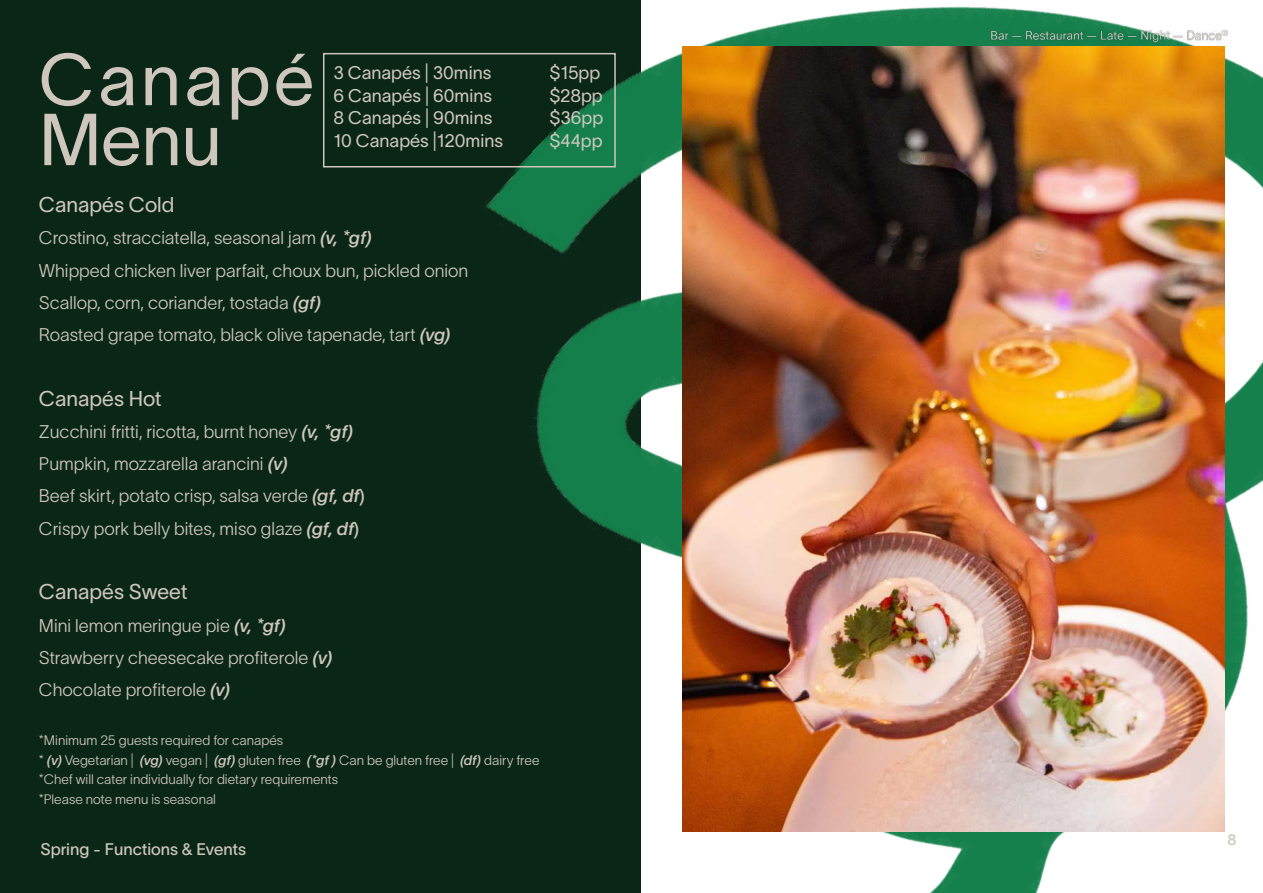
<style>
.page{position:relative;width:1263px;height:893px;background:#fff}
.page>*{position:absolute;margin:0;border:0;box-sizing:border-box;transform-origin:0 0}
.t1{font:72px/60px "TWK Lausanne 300";letter-spacing:.05em;color:#cfc7bd}
.t2{font:21px "TWK Lausanne 300";color:#cfc7bd}
.t3{font:18px/32.2px "TWK Lausanne";color:#cfc7bd}
.t4{font:18px "TWK Lausanne 300";color:#cfc7bd}
.t5{font:16.5px "TWK Lausanne 400";color:#cfc7bd}
.t6{font:15px "TWK Lausanne 500";color:#cfc7bd}
.t7{font:13.5px/19.5px "TWK Lausanne";color:#cfc7bd}
.s1{font-family:"TWK Lausanne 500";font-style:italic}
.s2{font-family:"TWK Lausanne 400"}
</style>
<div class="page">
<div style="left:0;top:0;width:640px;height:893px;background:#0a2617"></div>
<img style="left:327px;top:0;width:936px;height:893px">
<img style="left:682px;top:46px;width:542px;height:785px">
<div style="left:323px;top:53px;width:293px;height:114px;border:2px solid #cfc7bd"></div>
<img style="left:983px;top:20px;width:253px;height:25px">
<h1 class="t1" style="left:39px;top:45px;width:277px">Canapé<br>Menu</h1>
<p class="t4" style="left:333px;top:60px;width:159px">3 Canapés | 30mins</p>
<p class="t4" style="left:549px;top:60px;width:52px">$15pp</p>
<p class="t4" style="left:333px;top:83px;width:160px">6 Canapés | 60mins</p>
<p class="t4" style="left:549px;top:83px;width:55px">$28pp</p>
<p class="t4" style="left:333px;top:105px;width:160px">8 Canapés | 90mins</p>
<p class="t4" style="left:549px;top:105px;width:55px">$36pp</p>
<p class="t4" style="left:333px;top:128px;width:171px">10 Canapés |120mins</p>
<p class="t4" style="left:549px;top:128px;width:55px">$44pp</p>
<p class="t2" style="left:39px;top:190px;width:137px">Canapés Cold</p>
<p class="t3" style="left:39px;top:221px;width:431px">Crostino, stracciatella, seasonal jam <span class="s1">(v, *gf)<br></span>Whipped chicken liver parfait, choux bun, pickled onion Scallop, corn, coriander, tostada <span class="s1">(gf)<br></span>Roasted grape tomato, black olive tapenade, tart <span class="s1">(vg)</span></p>
<p class="t2" style="left:39px;top:383px;width:124px">Canapés Hot</p>
<p class="t3" style="left:39px;top:414px;width:327px">Zucchini fritti, ricotta, burnt honey <span class="s1">(v, *gf)<br></span>Pumpkin, mozzarella arancini <span class="s1">(v)<br></span>Beef skirt, potato crisp, salsa verde <span class="s1">(gf, df</span><span class="s2">)<br></span>Crispy pork belly bites, miso glaze <span class="s1">(gf, df</span><span class="s2">)</span></p>
<p class="t2" style="left:39px;top:577px;width:150px">Canapés Sweet</p>
<p class="t3" style="left:39px;top:608px;width:295px">Mini lemon meringue pie <span class="s1">(v, *gf)<br></span>Strawberry cheesecake profiterole <span class="s1">(v)<br></span>Chocolate profiterole <span class="s1">(v)</span></p>
<p class="t7" style="left:39px;top:730px;width:502px">*Minimum 25 guests required for canapés<br>* <span class="s1">(v)</span> Vegetarian | <span class="s1">(vg)</span> vegan | <span class="s1">(gf)</span> gluten free <span class="s1">(*gf )</span> Can be gluten free | <span class="s1">(df)</span> dairy free *Chef will cater individually for dietary requirements<br>*Please note menu is seasonal</p>
<p class="t5" style="left:41px;top:837px;width:207px">Spring - Functions &amp; Events</p>
<p class="t6" style="left:1227px;top:829px;width:11px">8</p>
</div>
